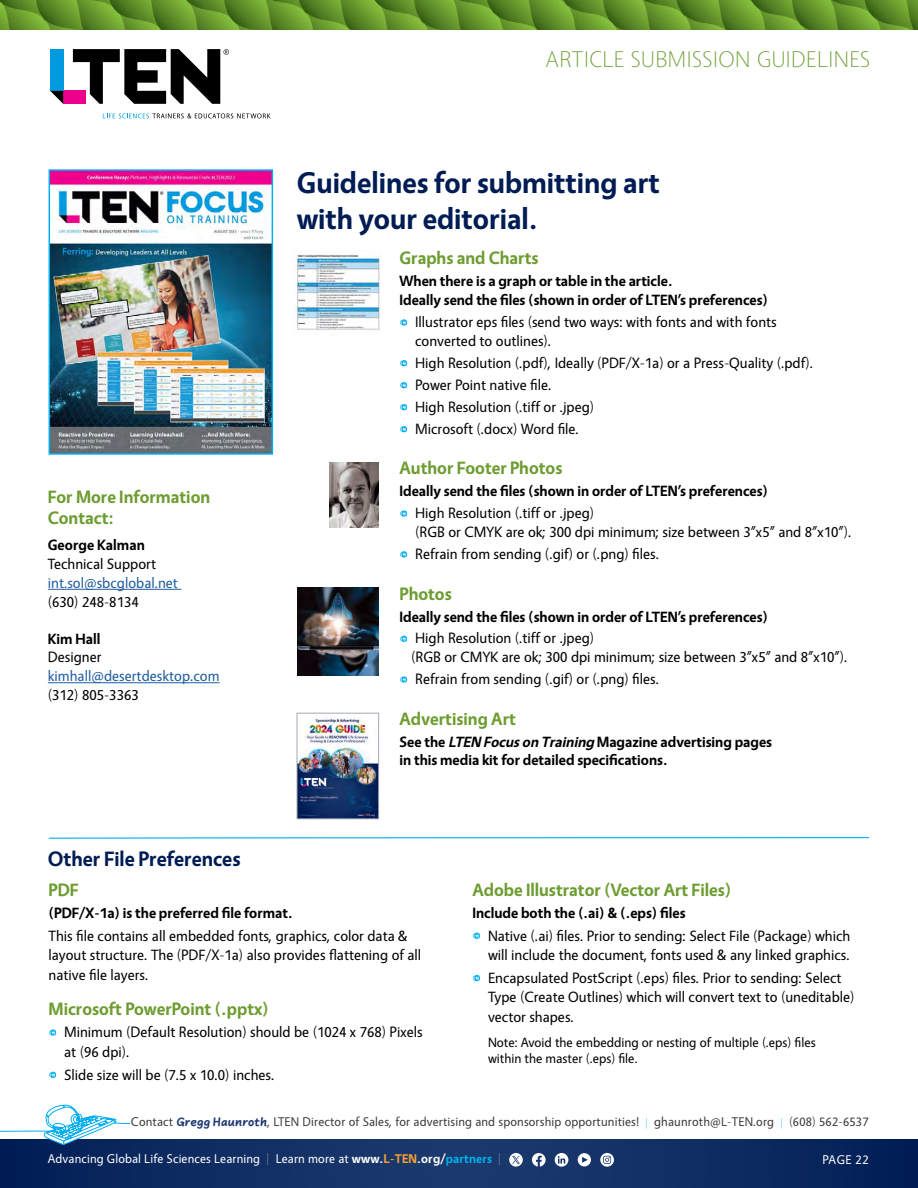
<style>
.page{position:relative;width:918px;height:1188px;background:#fff}
.page>*{position:absolute;margin:0;border:0;box-sizing:border-box;transform-origin:0 0}
.t1{font:700 30px/36px "Vegur";color:#001c54}
.t2{font:200 24px "Vegur";letter-spacing:.02em;color:#6d9d31}
.t3{font:700 21px "Vegur";color:#001c54}
.t4{font:700 18px/21px "Vegur";color:#6d9d31}
.t5{font:15px/19.5px "Vegur";color:#000}
.t6{font:700 15px/18.8px "Vegur";color:#000}
.t7{font:15px "Vegur";color:#215e9e}
.t8{font:13.5px/16.2px "Vegur";color:#000}
.t9{font:12.75px "Vegur";letter-spacing:.01em;color:#3a3c3e}
.t10{font:12.75px "Vegur";letter-spacing:.01em;color:#fff}
.s1{font-style:italic}
.s2{font-family:"Uberhand Pro";font-weight:800;color:#1c3771}
.s3{font-weight:200;font-size:10.5px;color:#00aeef}
.s4{font-weight:200;font-size:12px;color:#aaa9aa}
.s5{font-weight:700}
.s6{font-weight:700;color:#f99f34}
.s7{font-weight:700;color:#00aeef}
</style>
<div class="page">
<div style="left:63px;top:91px;width:22px;height:13px;background:#ec008c"></div>
<div style="left:50px;top:49px;width:13px;height:42px;background:#009bdf"></div>
<svg style="left:50px;top:91px;width:13px;height:13px"></svg>
<svg style="left:103px;top:113px;width:168px;height:5px"></svg>
<svg style="left:73px;top:49px;width:156px;height:55px"></svg>
<svg style="left:0;top:1139px;width:918px;height:49px;background:#0f2c62"></svg>
<svg style="left:0;top:1104px;width:130px;height:41px"></svg>
<svg style="left:578px;top:1153px;width:13px;height:13px"></svg>
<svg style="left:532px;top:1153px;width:14px;height:14px"></svg>
<svg style="left:600px;top:1153px;width:14px;height:14px"></svg>
<svg style="left:555px;top:1153px;width:13px;height:14px"></svg>
<svg style="left:509px;top:1153px;width:14px;height:14px"></svg>
<svg style="left:49px;top:1029px;width:7px;height:7px"></svg>
<svg style="left:49px;top:1071px;width:7px;height:7px"></svg>
<svg style="left:472px;top:932px;width:8px;height:7px"></svg>
<svg style="left:472px;top:975px;width:8px;height:6px"></svg>
<img style="left:52px;top:172px;width:218px;height:280px">
<div style="left:49px;top:169px;width:224px;height:286px;border:2px solid #00aeef"></div>
<svg style="left:400px;top:319px;width:7px;height:7px"></svg>
<svg style="left:400px;top:360px;width:7px;height:6px"></svg>
<svg style="left:400px;top:382px;width:7px;height:6px"></svg>
<svg style="left:400px;top:404px;width:7px;height:6px"></svg>
<svg style="left:400px;top:426px;width:7px;height:6px"></svg>
<svg style="left:400px;top:510px;width:7px;height:7px"></svg>
<svg style="left:400px;top:551px;width:7px;height:7px"></svg>
<svg style="left:400px;top:635px;width:7px;height:7px"></svg>
<svg style="left:400px;top:676px;width:7px;height:7px"></svg>
<img style="left:294px;top:254px;width:86px;height:77px">
<img style="left:297px;top:587px;width:82px;height:89px">
<img style="left:329px;top:462px;width:50px;height:66px">
<hr style="left:48px;top:589px;width:133px;height:1px;background:#215e9e">
<hr style="left:48px;top:682px;width:172px;height:1px;background:#215e9e">
<img style="left:0;top:0;width:918px;height:30px">
<svg style="left:48px;top:837px;width:822px;height:2px;background:#6fd0f5"></svg>
<img style="left:299px;top:717px;width:78px;height:100px">
<div style="left:297px;top:713px;width:82px;height:106px;border:1px solid #a9a9b6"></div>
<h2 class="t2" style="left:546px;top:49px;width:326px">ARTICLE SUBMISSION GUIDELINES</h2>
<p class="t4" style="left:48px;top:487px;width:164px">For More Information<br>Contact:</p>
<p class="t6" style="left:48px;top:536px;width:99px">George Kalman</p>
<p class="t5" style="left:48px;top:554px;width:110px">Technical Support</p>
<p class="t7" style="left:48px;top:575px;width:132px">int.sol@sbcglobal.net</p>
<p class="t5" style="left:48px;top:592px;width:92px">(630) 248-8134</p>
<p class="t6" style="left:48px;top:629px;width:54px">Kim Hall</p>
<p class="t5" style="left:48px;top:648px;width:55px">Designer</p>
<p class="t7" style="left:48px;top:668px;width:173px">kimhall@desertdesktop.com</p>
<p class="t5" style="left:48px;top:685px;width:92px">(312) 805-3363</p>
<h3 class="t3" style="left:48px;top:848px;width:194px">Other File Preferences</h3>
<h1 class="t1" style="left:297px;top:165px;width:364px">Guidelines for submitting art with your editorial.</h1>
<p class="t4" style="left:400px;top:248px;width:141px">Graphs and Charts</p>
<p class="t6" style="left:400px;top:272px;width:370px">When there is a graph or table in the article.<br>Ideally send the files (shown in order of LTEN’s preferences)</p>
<p class="t5" style="left:415px;top:313px;width:363px;line-height:18.8px">Illustrator eps files (send two ways: with fonts and with fonts converted to outlines).</p>
<p class="t5" style="left:415px;top:352px;width:399px;line-height:22px">High Resolution (.pdf), Ideally (PDF/X-1a) or a Press-Quality (.pdf).<br>Power Point native file.<br>High Resolution (.tiff or .jpeg)<br>Microsoft (.docx) Word file.</p>
<p class="t4" style="left:400px;top:458px;width:164px">Author Footer Photos</p>
<p class="t6" style="left:400px;top:482px;width:370px">Ideally send the files (shown in order of LTEN’s preferences)</p>
<p class="t5" style="left:415px;top:504px;width:438px;line-height:18.8px">High Resolution (.tiff or .jpeg)<br>(RGB or CMYK are ok; 300 dpi minimum; size between 3”x5” and 8”x10”).</p>
<p class="t5" style="left:415px;top:545px;width:245px">Refrain from sending (.gif) or (.png) files.</p>
<p class="t4" style="left:400px;top:583px;width:54px">Photos</p>
<p class="t6" style="left:400px;top:607px;width:370px">Ideally send the files (shown in order of LTEN’s preferences)</p>
<p class="t5" style="left:411px;top:629px;width:438px;line-height:18.8px">High Resolution (.tiff or .jpeg)<br>(RGB or CMYK are ok; 300 dpi minimum; size between 3”x5” and 8”x10”).</p>
<p class="t5" style="left:415px;top:670px;width:245px">Refrain from sending (.gif) or (.png) files.</p>
<p class="t4" style="left:400px;top:708px;width:118px">Advertising Art</p>
<p class="t6" style="left:400px;top:732px;width:374px">See the <span class="s1">LTEN Focuson Training</span> Magazine advertising pages in this media kit for detailed specifications.</p>
<p class="t4" style="left:49px;top:879px;width:32px">PDF</p>
<p class="t6" style="left:49px;top:903px;width:246px">(PDF/X-1a) is the preferred file format.</p>
<p class="t5" style="left:49px;top:926px;width:374px">This file contains all embedded fonts, graphics, color data &amp; layout structure. The (PDF/X-1a) also provides flattening of all native file layers.</p>
<p class="t4" style="left:49px;top:998px;width:222px">Microsoft PowerPoint (.pptx)</p>
<p class="t5" style="left:64px;top:1023px;width:360px">Minimum (Default Resolution) should be (1024 x 768) Pixels at (96 dpi).</p>
<p class="t5" style="left:64px;top:1065px;width:212px">Slide size will be (7.5 x 10.0) inches.</p>
<p class="t4" style="left:472px;top:879px;width:260px">Adobe Illustrator (Vector Art Files)</p>
<p class="t6" style="left:472px;top:903px;width:215px">Include both the (.ai) &amp; (.eps) files</p>
<p class="t5" style="left:488px;top:926px;width:364px">Native (.ai) files. Prior to sending: Select File (Package) which will include the document, fonts used &amp; any linked graphics.</p>
<p class="t5" style="left:488px;top:968px;width:368px">Encapsulated PostScript (.eps) files. Prior to sending: Select<br>Type (Create Outlines) which will convert text to (uneditable) vector shapes.</p>
<p class="t8" style="left:488px;top:1035px;width:329px">Note: Avoid the embedding or nesting of multiple (.eps) files within the master (.eps) file.</p>
<p class="t9" style="left:131px;top:1115px;width:739px">Contact <span class="s2">Gregg Haunroth</span>, LTEN Director of Sales, for advertising and sponsorship opportunities! <span class="s3">|</span> ghaunroth@L-TEN.org <span class="s3">|</span> (608) 562-6537</p>
<p class="t10" style="left:48px;top:1152px;width:454px">Advancing Global Life Sciences Learning <span class="s4">|</span> Learn more at <span class="s5">www.</span><span class="s6">L-TEN</span><span class="s5">.org/</span><span class="s7">partners</span> <span class="s4">|</span></p>
<p class="t10" style="left:822px;top:1153px;width:48px">PAGE 22</p>
</div>
